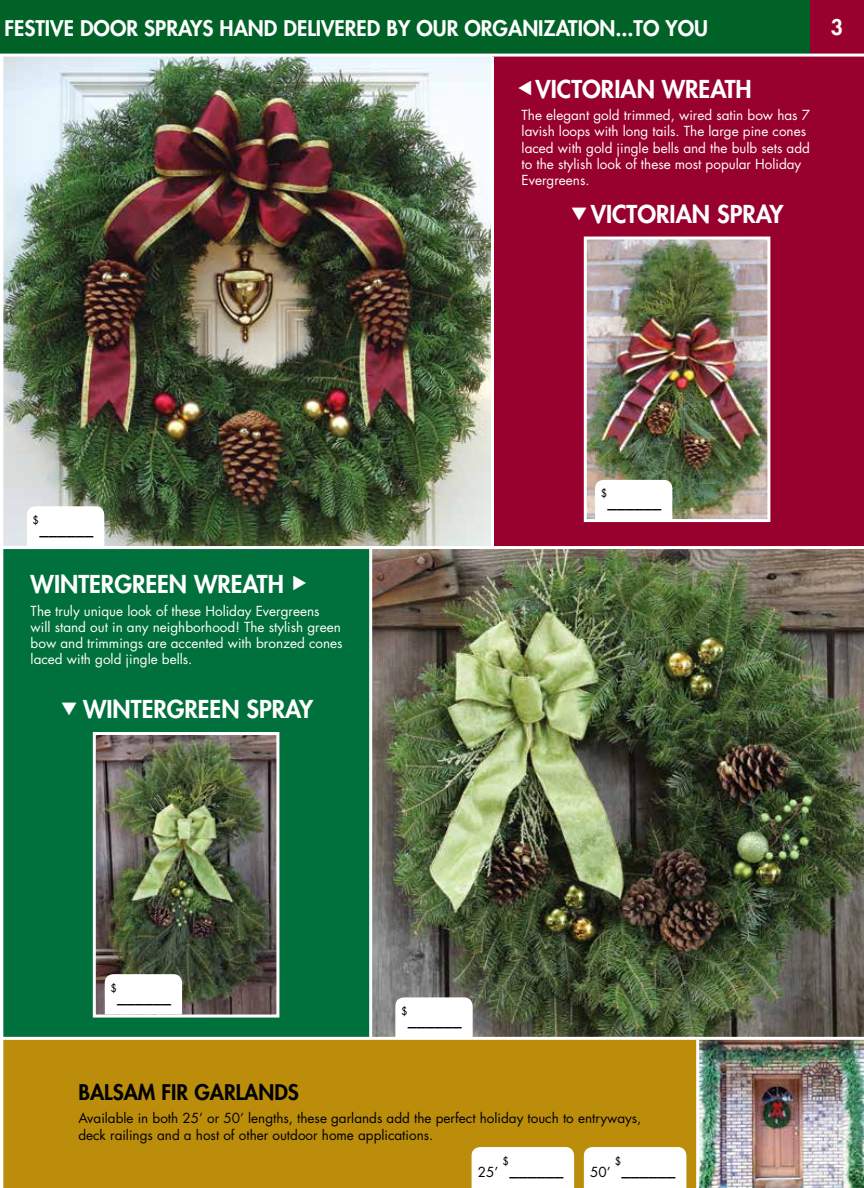
<style>
.page{position:relative;width:864px;height:1188px;background:#fff}
.page>*{position:absolute;margin:0;border:0;box-sizing:border-box;transform-origin:0 0}
.t1{font:800 24px "Futura";color:#fff}
.t2{font:800 21px "Futura";color:#fff}
.t3{font:800 21px "Futura";color:#000}
.t4{font:18px "Futura";color:#000}
.t5{font:13.5px/16.2px "Futura";color:#fff}
.t6{font:13.5px/16.2px "Futura";color:#000}
.t7{font:10.5px "Futura";color:#000}
</style>
<div class="page">
<div style="left:2px;top:549px;width:371px;height:494px;background:#00703c"></div>
<img style="left:372px;top:549px;width:492px;height:488px">
<img style="left:97px;top:736px;width:178px;height:278px">
<div style="left:93px;top:732px;width:186px;height:286px;border:3px solid #fff"></div>
<img style="left:3px;top:57px;width:488px;height:489px">
<div style="left:492px;top:54px;width:372px;height:494px;background:#98002e"></div>
<img style="left:588px;top:241px;width:178px;height:277px">
<div style="left:584px;top:237px;width:186px;height:285px;border:3px solid #fff"></div>
<hr style="left:491px;top:57px;width:3px;height:491px;background:#fff">
<div style="left:0;top:0;width:810px;height:54px;background:#006227"></div>
<div style="left:810px;top:0;width:54px;height:54px;background:#98002e"></div>
<hr style="left:0;top:54px;width:864px;height:3px;background:#fff">
<img style="left:699px;top:1040px;width:165px;height:148px">
<div style="left:2px;top:1040px;width:696px;height:148px;background:#bb8d0a"></div>
<hr style="left:0;top:1037px;width:864px;height:3px;background:#fff">
<hr style="left:696px;top:1040px;width:3px;height:148px;background:#fff">
<hr style="left:0;top:54px;width:3px;height:1134px;background:#fff">
<hr style="left:0;top:546px;width:864px;height:3px;background:#fff">
<hr style="left:369px;top:548px;width:3px;height:490px;background:#fff">
<svg style="left:27px;top:506px;width:77px;height:40px"></svg>
<div style="left:595px;top:480px;width:77px;height:40px;background:#fff"></div>
<svg style="left:395px;top:997px;width:78px;height:40px"></svg>
<div style="left:105px;top:974px;width:77px;height:41px;background:#fff"></div>
<div style="left:584px;top:1147px;width:102px;height:41px;background:#fff"></div>
<div style="left:472px;top:1147px;width:102px;height:41px;background:#fff"></div>
<h2 class="t2" style="left:4px;top:14px;width:705px">FESTIVE DOOR SPRAYS HAND DELIVERED BY OUR ORGANIZATION...TO YOU</h2>
<h2 class="t2" style="left:831px;top:13px;width:14px">3</h2>
<h1 class="t1" style="left:536px;top:73px;width:218px">VICTORIAN WREATH</h1>
<p class="t5" style="left:522px;top:107px;width:290px">The elegant gold trimmed, wired satin bow has 7 lavish loops with long tails. The large pine cones laced with gold jingle bells and the bulb sets add to the stylish look of these most popular Holiday Evergreens.</p>
<h1 class="t1" style="left:591px;top:198px;width:194px">VICTORIAN SPRAY</h1>
<p class="t7" style="left:601px;top:486px;width:8px">$</p>
<p class="t7" style="left:33px;top:513px;width:8px">$</p>
<h3 class="t4" style="left:40px;top:515px;width:56px">______</h3>
<h1 class="t1" style="left:31px;top:569px;width:255px">WINTERGREEN WREATH</h1>
<p class="t5" style="left:31px;top:602px;width:314px">The truly unique look of these Holiday Evergreens will stand out in any neighborhood! The stylish green bow and trimmings are accented with bronzed cones laced with gold jingle bells.</p>
<h1 class="t1" style="left:61px;top:693px;width:254px">▼ WINTERGREEN SPRAY</h1>
<p class="t7" style="left:110px;top:981px;width:8px">$</p>
<h3 class="t4" style="left:117px;top:983px;width:55px">______</h3>
<p class="t7" style="left:401px;top:1004px;width:8px">$</p>
<h3 class="t4" style="left:408px;top:1006px;width:55px">______</h3>
<h3 class="t4" style="left:608px;top:488px;width:55px">______</h3>
<h2 class="t3" style="left:78px;top:1078px;width:222px">BALSAM FIR GARLANDS</h2>
<p class="t6" style="left:78px;top:1110px;width:565px">Available in both 25’ or 50’ lengths, these garlands add the perfect holiday touch to entryways, deck railings and a host of other outdoor home applications.</p>
<p class="t7" style="left:502px;top:1153px;width:8px">$</p>
<h3 class="t4" style="left:478px;top:1156px;width:87px"><sub>25’</sub> ______</h3>
<p class="t7" style="left:615px;top:1153px;width:8px">$</p>
<h3 class="t4" style="left:590px;top:1156px;width:87px"><sub>50’</sub> ______</h3>
</div>
